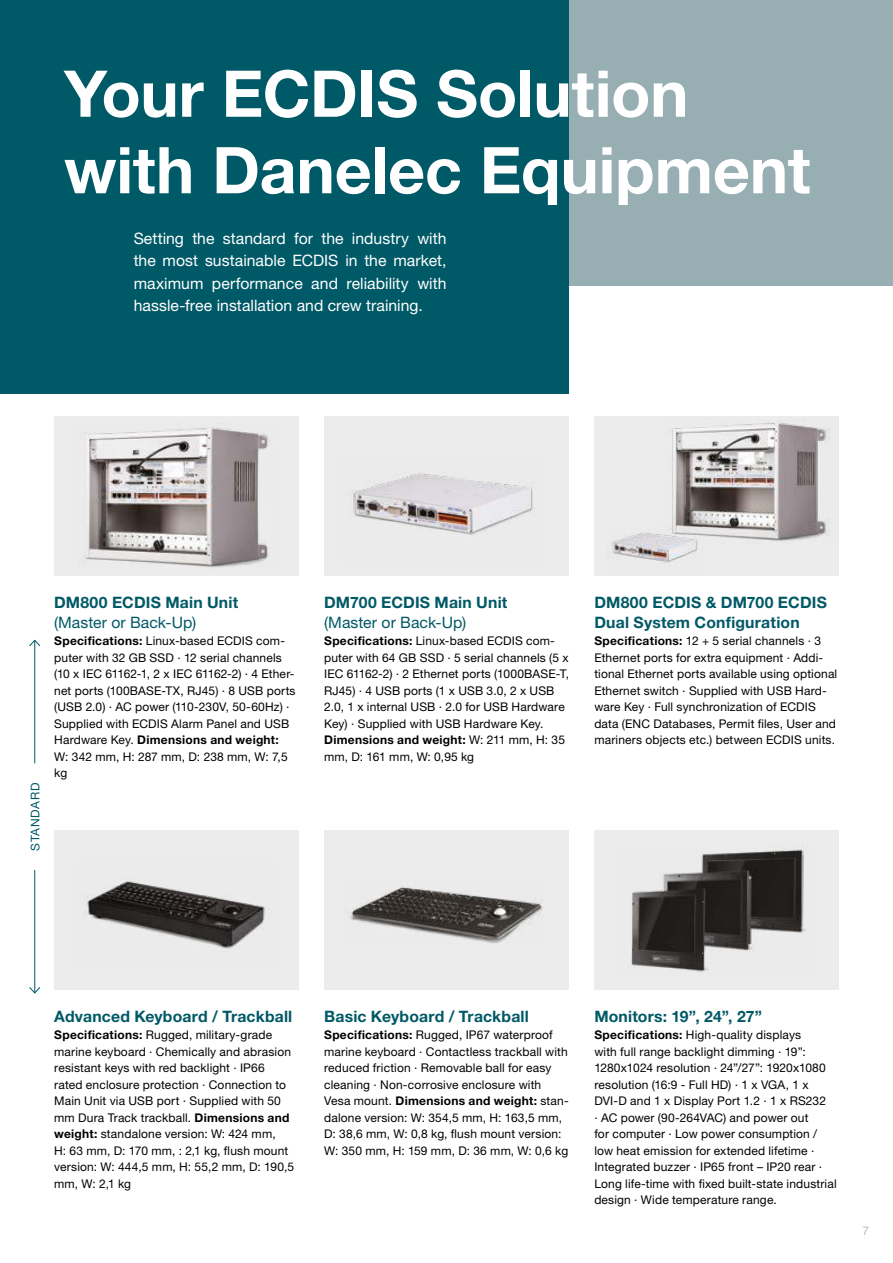
<style>
.page{position:relative;width:893px;height:1263px;background:#fff}
.page>*{position:absolute;margin:0;border:0;box-sizing:border-box;transform-origin:0 0}
.t1{font:700 64.5px/76.5px "Helvetica Neue LT Pro";color:#fff}
.t2{font:700 15.75px/19.5px "Helvetica Neue LT Pro";letter-spacing:.01em;color:#005966}
.t3{font:15.75px/22.5px "Helvetica Neue LT Pro";letter-spacing:.005em;color:#fff;text-align:justify}
.t4{font:15.75px "Helvetica Neue LT Pro";color:#005966}
.t5{font:12px/16.5px "Helvetica Neue LT Pro";letter-spacing:.015em;color:#000}
.t6{font:12px "Helvetica Neue LT Pro";letter-spacing:.055em;color:#005966}
.t7{font:300 12px "Helvetica Neue LT Pro";color:#97aeb2}
.s1{font-weight:700}
</style>
<div class="page">
<div style="left:324px;top:416px;width:245px;height:160px;background:#ececec"></div>
<img style="left:348px;top:473px;width:185px;height:62px">
<div style="left:594px;top:416px;width:245px;height:160px;background:#ececec"></div>
<img style="left:672px;top:420px;width:158px;height:121px">
<div style="left:54px;top:416px;width:245px;height:160px;background:#ececec"></div>
<img style="left:84px;top:427px;width:185px;height:140px">
<img style="left:609px;top:524px;width:95px;height:39px">
<div style="left:54px;top:830px;width:245px;height:160px;background:#ececec"></div>
<img style="left:84px;top:877px;width:186px;height:72px">
<div style="left:324px;top:830px;width:245px;height:160px;background:#ececec"></div>
<img style="left:344px;top:887px;width:199px;height:57px">
<div style="left:594px;top:830px;width:244px;height:160px;background:#ececec"></div>
<img style="left:631px;top:849px;width:175px;height:123px">
<div style="left:337px;top:0;width:556px;height:286px;background:#97aeb2"></div>
<div style="left:0;top:0;width:569px;height:393px;background:#005966"></div>
<hr style="left:34px;top:640px;width:1px;height:123px;background:#005966">
<svg style="left:29px;top:639px;width:12px;height:8px"></svg>
<hr style="left:34px;top:870px;width:1px;height:123px;background:#005966">
<svg style="left:29px;top:986px;width:12px;height:8px"></svg>
<h1 class="t1" style="left:64px;top:54px;width:748px">Your ECDIS Solution with Danelec Equipment</h1>
<h2 class="t3" style="left:134px;top:227px;width:314px">Setting the standard for the industry with the most sustainable ECDIS in the market, maximum performance and reliability with hassle-free installation and crew training.</h2>
<p class="t6" style="left:28px;top:851px;width:70px;rotate:-90deg">STANDARD</p>
<h2 class="t2" style="left:54px;top:593px;width:186px">DM800 ECDIS Main Unit</h2>
<h2 class="t4" style="left:54px;top:613px;width:144px">(Master or Back-Up)</h2>
<p class="t5" style="left:54px;top:632px;width:243px"><span class="s1">Specifications:</span> Linux-based ECDIS com&shy;puter with 32 GB SSD ∙ 12 serial channels (10 x IEC 61162-1, 2 x IEC 61162-2) ∙ 4 Ether&shy;net ports (100BASE-TX, RJ45) ∙ 8 USB ports (USB 2.0) ∙ AC power (110-230V, 50-60Hz) ∙ Supplied with ECDIS Alarm Panel and USB Hardware Key. <span class="s1">Dimensions and weight:<br></span>W: 342 mm, H: 287 mm, D: 238 mm, W: 7,5 kg</p>
<h2 class="t2" style="left:324px;top:593px;width:185px">DM700 ECDIS Main Unit</h2>
<h2 class="t4" style="left:324px;top:613px;width:144px">(Master or Back-Up)</h2>
<h2 class="t2" style="left:594px;top:593px;width:234px">DM800 ECDIS &amp; DM700 ECDIS<br>Dual System Configuration</h2>
<p class="t5" style="left:324px;top:632px;width:246px"><span class="s1">Specifications:</span> Linux-based ECDIS com&shy;puter with 64 GB SSD ∙ 5 serial channels (5 x IEC 61162-2) ∙ 2 Ethernet ports (1000BASE-T, RJ45) ∙ 4 USB ports (1 x USB 3.0, 2 x USB 2.0, 1 x internal USB ∙ 2.0 for USB Hardware Key) ∙ Supplied with USB Hardware Key.<br><span class="s1">Dimensions and weight:</span> W: 211 mm, H: 35 mm, D: 161 mm, W: 0,95 kg</p>
<p class="t5" style="left:594px;top:632px;width:244px"><span class="s1">Specifications:</span> 12 + 5 serial channels ∙ 3<br>Ethernet ports for extra equipment ∙ Addi&shy;tional Ethernet ports available using optional Ethernet switch ∙ Supplied with USB Hard&shy;ware Key ∙ Full synchronization of ECDIS data (ENC Databases, Permit files, User and mariners objects etc.) between ECDIS units.</p>
<h2 class="t2" style="left:54px;top:1006px;width:240px">Advanced Keyboard / Trackball</h2>
<h2 class="t2" style="left:324px;top:1006px;width:206px">Basic Keyboard / Trackball</h2>
<h2 class="t2" style="left:594px;top:1006px;width:169px">Monitors: 19”, 24”, 27”</h2>
<p class="t5" style="left:54px;top:1026px;width:241px"><span class="s1">Specifications:</span> Rugged, military-grade marine keyboard ∙ Chemically and abrasion resistant keys with red backlight ∙ IP66 rated enclosure protection ∙ Connection to Main Unit via USB port ∙ Supplied with 50 mm Dura Track trackball. <span class="s1">Dimensions and weight:</span> standalone version: W: 424 mm,<br>H: 63 mm, D: 170 mm, : 2,1 kg, flush mount version: W: 444,5 mm, H: 55,2 mm, D: 190,5 mm, W: 2,1 kg</p>
<p class="t5" style="left:324px;top:1026px;width:246px"><span class="s1">Specifications:</span> Rugged, IP67 waterproof marine keyboard ∙ Contactless trackball with reduced friction ∙ Removable ball for easy cleaning ∙ Non-corrosive enclosure with Vesa mount. <span class="s1">Dimensions and weight:</span> stan&shy;dalone version: W: 354,5 mm, H: 163,5 mm, D: 38,6 mm, W: 0,8 kg, flush mount version:<br>W: 350 mm, H: 159 mm, D: 36 mm, W: 0,6 kg</p>
<p class="t5" style="left:594px;top:1026px;width:244px"><span class="s1">Specifications:</span> High-quality displays<br>with full range backlight dimming ∙ 19”:<br>1280x1024 resolution ∙ 24”/27”: 1920x1080 resolution (16:9 - Full HD) ∙ 1 x VGA, 1 x DVI-D and 1 x Display Port 1.2 ∙ 1 x RS232<br>∙ AC power (90-264VAC) and power out<br>for computer ∙ Low power consumption / low heat emission for extended lifetime ∙ Integrated buzzer ∙ IP65 front – IP20 rear ∙ Long life-time with fixed built-state industrial design ∙ Wide temperature range.</p>
<p class="t7" style="left:863px;top:1224px;width:8px">7</p>
</div>
